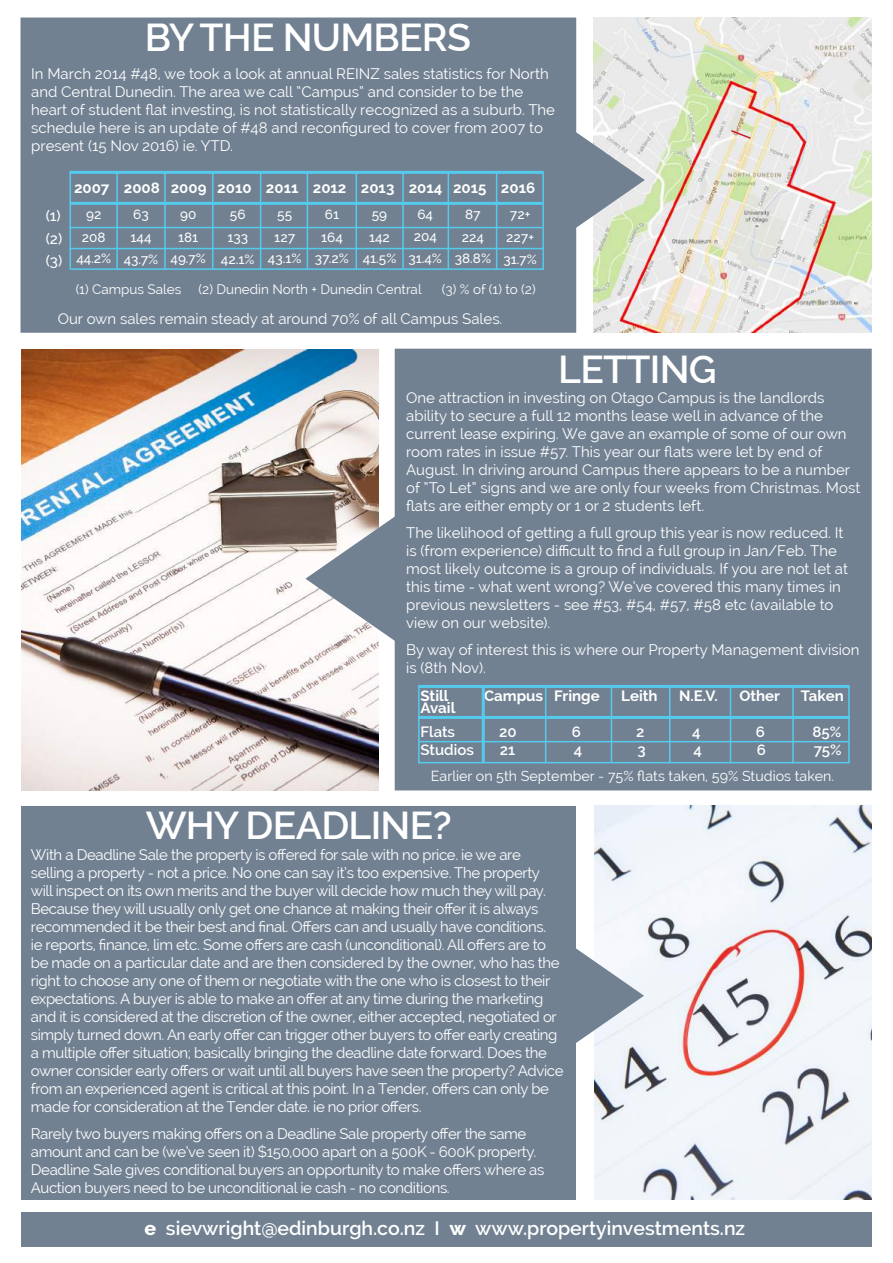
<style>
.page{position:relative;width:893px;height:1263px;background:#fff}
.page>*{position:absolute;margin:0;border:0;box-sizing:border-box;transform-origin:0 0}
.t1{font:600 39px "Raleway";letter-spacing:-.02em;color:#fff}
.t2{font:600 19.5px "Raleway";color:#fff}
.t3{font:15px/18px "Raleway";letter-spacing:-.025em;color:#fff}
.t4{font:15px/18px "Raleway";color:#fff}
.t5{font:700 15px "Raleway";color:#fff}
.t6{font:600 15px "Raleway";color:#fff}
.t7{font:500 15px/22.5px "Raleway";color:#fff;text-align:justify}
.t8{font:14.25px "Raleway";color:#fff}
.t9{font:500 13.5px/22.2px "Raleway";color:#fff;text-align:center}
.t10{font:13.5px "Raleway";color:#fff}
.s1{font-weight:800}
</style>
<div class="page">
<img style="left:594px;top:806px;width:278px;height:394px">
<div style="left:21px;top:806px;width:555px;height:394px;background:#718192"></div>
<svg style="left:576px;top:924px;width:68px;height:143px"></svg>
<img style="left:21px;top:349px;width:357px;height:441px">
<div style="left:395px;top:349px;width:477px;height:441px;background:#718192"></div>
<hr style="left:418px;top:716px;width:432px;height:3px;background:#54cbed">
<hr style="left:419px;top:741px;width:431px;height:1px;background:#54cbed">
<hr style="left:418px;top:762px;width:432px;height:1px;background:#54cbed">
<hr style="left:482px;top:687px;width:3px;height:76px;background:#54cbed">
<hr style="left:545px;top:687px;width:1px;height:76px;background:#54cbed">
<hr style="left:611px;top:686px;width:1px;height:77px;background:#54cbed">
<hr style="left:669px;top:687px;width:1px;height:76px;background:#54cbed">
<hr style="left:730px;top:687px;width:1px;height:76px;background:#54cbed">
<hr style="left:792px;top:687px;width:2px;height:77px;background:#54cbed">
<hr style="left:848px;top:687px;width:2px;height:76px;background:#54cbed">
<hr style="left:418px;top:687px;width:2px;height:76px;background:#54cbed">
<hr style="left:418px;top:685px;width:432px;height:3px;background:#54cbed">
<svg style="left:305px;top:507px;width:93px;height:143px"></svg>
<div style="left:21px;top:18px;width:555px;height:315px;background:#718192;border:2px solid #718192"></div>
<img style="left:594px;top:18px;width:278px;height:315px">
<svg style="left:539px;top:105px;width:107px;height:150px"></svg>
<hr style="left:70px;top:202px;width:473px;height:3px;background:#54cbed">
<hr style="left:70px;top:227px;width:473px;height:1px;background:#54cbed">
<hr style="left:70px;top:248px;width:474px;height:1px;background:#54cbed">
<hr style="left:260px;top:172px;width:1px;height:98px;background:#54cbed">
<hr style="left:307px;top:172px;width:1px;height:97px;background:#54cbed">
<hr style="left:356px;top:172px;width:1px;height:97px;background:#54cbed">
<hr style="left:402px;top:172px;width:2px;height:97px;background:#54cbed">
<hr style="left:448px;top:172px;width:1px;height:97px;background:#54cbed">
<hr style="left:542px;top:173px;width:2px;height:97px;background:#54cbed">
<hr style="left:70px;top:171px;width:474px;height:3px;background:#54cbed">
<hr style="left:496px;top:172px;width:1px;height:97px;background:#54cbed">
<hr style="left:212px;top:172px;width:2px;height:98px;background:#54cbed">
<hr style="left:164px;top:172px;width:2px;height:97px;background:#54cbed">
<hr style="left:116px;top:172px;width:2px;height:97px;background:#54cbed">
<hr style="left:70px;top:172px;width:1px;height:96px;background:#54cbed">
<hr style="left:70px;top:268px;width:474px;height:2px;background:#54cbed">
<div style="left:21px;top:1212px;width:851px;height:34px;background:#718192"></div>
<svg style="left:729px;top:129px;width:23px;height:11px"></svg>
<h1 class="t1" style="left:145px;top:15px;width:328px">BY THE NUMBERS</h1>
<p class="t4" style="left:31px;top:64px;width:525px">In March 2014 #48, we took a look at annual REINZ sales statistics for North and Central Dunedin. The area we call “Campus” and consider to be the heart of student flat investing, is not statistically recognized as a suburb. The schedule here is an update of #48 and reconfigured to cover from 2007 to present (15 Nov 2016) ie. YTD.</p>
<p class="t5" style="left:74px;top:179px;width:463px">2007 2008 2009 2010 2011 2012 2013 2014 2015 2016</p>
<p class="t9" style="left:76px;top:203px;width:36px">92<br>208<br>44.2%</p>
<p class="t9" style="left:124px;top:204px;width:36px">63<br>144<br>43.7%</p>
<p class="t9" style="left:171px;top:203px;width:37px">90<br>181<br>49.7%</p>
<p class="t9" style="left:221px;top:204px;width:35px">56<br>133<br>42.1%</p>
<p class="t9" style="left:268px;top:203px;width:35px">55<br>127<br>43.1%</p>
<p class="t9" style="left:315px;top:203px;width:35px">61<br>164<br>37.2%</p>
<p class="t9" style="left:363px;top:203px;width:35px">59<br>142<br>41.5%</p>
<p class="t9" style="left:408px;top:203px;width:35px">64<br>204<br>31.4%</p>
<p class="t9" style="left:455px;top:203px;width:38px">87<br>224<br>38.8%</p>
<p class="t9" style="left:503px;top:204px;width:35px">72+<br>227+<br>31.7%</p>
<p class="t10" style="left:76px;top:281px;width:107px">(1) Campus Sales</p>
<p class="t10" style="left:199px;top:281px;width:225px">(2) Dunedin North + Dunedin Central</p>
<p class="t10" style="left:442px;top:281px;width:95px">(3) % of (1) to (2)</p>
<p class="t4" style="left:58px;top:310px;width:446px">Our own sales remain steady at around 70% of all Campus Sales.</p>
<p class="t7" style="left:46px;top:205px;width:18px">(1) (2) (3)</p>
<h1 class="t1" style="left:558px;top:347px;width:160px">LETTING</h1>
<p class="t4" style="left:406px;top:389px;width:456px">One attraction in investing on Otago Campus is the landlords ability to secure a full 12 months lease well in advance of the current lease expiring. We gave an example of some of our own room rates in issue #57. This year our flats were let by end of August. In driving around Campus there appears to be a number of “To Let” signs and we are only four weeks from Christmas. Most flats are either empty or 1 or 2 students left.</p>
<p class="t4" style="left:406px;top:524px;width:443px">The likelihood of getting a full group this year is now reduced. It is (from experience) difficult to find a full group in Jan/Feb. The most likely outcome is a group of individuals. If you are not let at this time - what went wrong? We’ve covered this many times in previous newsletters - see #53, #54, #57, #58 etc (available to view on our website).</p>
<p class="t4" style="left:406px;top:641px;width:455px">By way of interest this is where our Property Management division is (8th Nov).</p>
<p class="t5" style="left:421px;top:687px;width:30px">Still</p>
<p class="t5" style="left:484px;top:687px;width:117px">Campus Fringe</p>
<p class="t5" style="left:621px;top:687px;width:38px">Leith</p>
<p class="t5" style="left:679px;top:687px;width:40px">N.E.V.</p>
<p class="t5" style="left:739px;top:687px;width:42px">Other</p>
<p class="t5" style="left:801px;top:687px;width:45px">Taken</p>
<p class="t5" style="left:421px;top:699px;width:36px">Avail</p>
<p class="t6" style="left:421px;top:723px;width:36px">Flats</p>
<p class="t6" style="left:499px;top:723px;width:19px">20</p>
<p class="t6" style="left:572px;top:723px;width:11px">6</p>
<p class="t6" style="left:636px;top:723px;width:10px">2</p>
<p class="t6" style="left:692px;top:723px;width:10px">4</p>
<p class="t6" style="left:756px;top:723px;width:11px">6</p>
<p class="t6" style="left:812px;top:723px;width:30px">85%</p>
<p class="t6" style="left:421px;top:741px;width:55px">Studios</p>
<p class="t6" style="left:500px;top:741px;width:17px">21</p>
<p class="t6" style="left:574px;top:741px;width:10px">4</p>
<p class="t6" style="left:637px;top:741px;width:10px">3</p>
<p class="t6" style="left:693px;top:741px;width:10px">4</p>
<p class="t6" style="left:757px;top:741px;width:11px">6</p>
<p class="t6" style="left:814px;top:741px;width:30px">75%</p>
<p class="t8" style="left:431px;top:768px;width:405px">Earlier on 5th September - 75% flats taken, 59% Studios taken.</p>
<h1 class="t1" style="left:146px;top:803px;width:307px">WHY DEADLINE?</h1>
<p class="t3" style="left:31px;top:845px;width:534px">With a Deadline Sale the property is offered for sale with no price. ie we are selling a property - not a price. No one can say it’s too expensive. The property will inspect on its own merits and the buyer will decide how much they will pay.<br>Because they will usually only get one chance at making their offer it is always recommended it be their best and final. Offers can and usually have conditions.<br>ie reports, finance, lim etc. Some offers are cash (unconditional). All offers are to be made on a particular date and are then considered by the owner, who has the right to choose any one of them or negotiate with the one who is closest to their expectations. A buyer is able to make an offer at any time during the marketing and it is considered at the discretion of the owner, either accepted, negotiated or simply turned down. An early offer can trigger other buyers to offer early creating a multiple offer situation; basically bringing the deadline date forward. Does the owner consider early offers or wait until all buyers have seen the property? Advice from an experienced agent is critical at this point. In a Tender, offers can only be made for consideration at the Tender date. ie no prior offers.</p>
<p class="t3" style="left:31px;top:1124px;width:515px">Rarely two buyers making offers on a Deadline Sale property offer the same amount and can be (we’ve seen it) $150,000 apart on a 500K - 600K property.<br>Deadline Sale gives conditional buyers an opportunity to make offers where as Auction buyers need to be unconditional ie cash - no conditions.</p>
<h2 class="t2" style="left:145px;top:1216px;width:602px"><span class="s1">e</span> sievwright@edinburgh.co.nz I <span class="s1">w</span> www.propertyinvestments.nz</h2>
</div>
